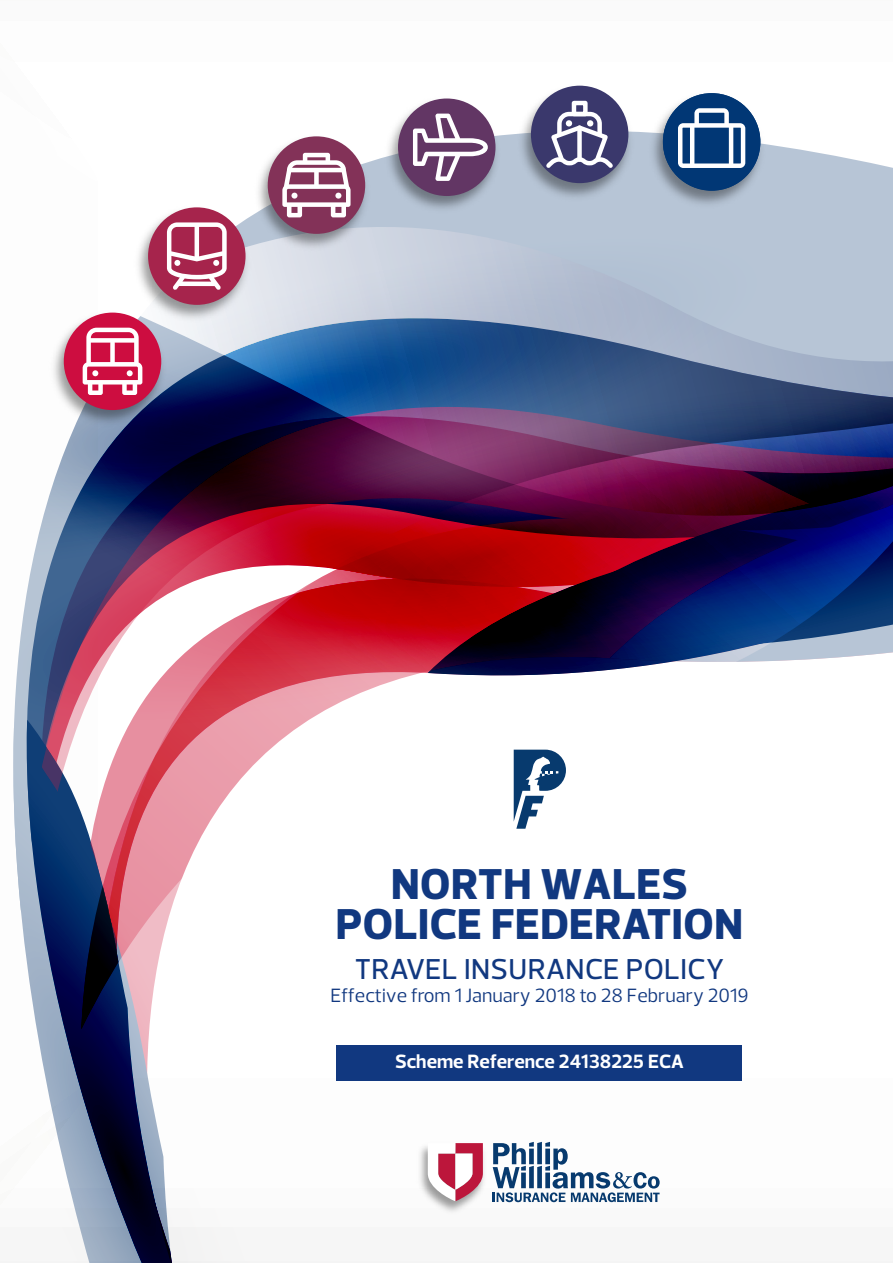
<style>
.page{position:relative;width:893px;height:1263px;background:#fff}
.page>*{position:absolute;margin:0;border:0;box-sizing:border-box;transform-origin:0 0}
.t1{font:800 43.95px/39.8px "Prelo";letter-spacing:.015em;color:#113880;text-align:center}
.t2{font:500 29.25px "Prelo";letter-spacing:.015em;color:#113880}
.t3{font:19.65px "Prelo";color:#113880}
.t4{font:700 19.65px "Prelo";color:#fff}
</style>
<div class="page">
<svg style="left:733px;top:145px;width:160px;height:82px;background:#c0ccdb"></svg>
<div style="left:797px;top:227px;width:96px;height:109px;background:#b7c5d6"></div>
<svg style="left:255px;top:224px;width:542px;height:91px;background:#bdc8d8"></svg>
<svg style="left:857px;top:336px;width:36px;height:320px;background:#384883"></svg>
<svg style="left:0;top:795px;width:363px;height:468px"></svg>
<img style="left:13px;top:315px;width:844px;height:480px">
<img style="left:138px;top:207px;width:117px;height:125px">
<div style="left:148px;top:207px;width:98px;height:98px;background:#a6244c;border-radius:50%"></div>
<svg style="left:167px;top:222px;width:60px;height:68px"></svg>
<img style="left:248px;top:136px;width:129px;height:128px">
<div style="left:268px;top:136px;width:97px;height:98px;background:#833258;border-radius:50%"></div>
<svg style="left:282px;top:153px;width:69px;height:64px"></svg>
<img style="left:380px;top:98px;width:126px;height:129px">
<div style="left:398px;top:99px;width:97px;height:97px;background:#623664;border-radius:50%"></div>
<svg style="left:413px;top:114px;width:75px;height:67px"></svg>
<img style="left:512px;top:85px;width:127px;height:127px">
<div style="left:531px;top:86px;width:97px;height:97px;background:#3a386c;border-radius:50%"></div>
<div style="left:572px;top:101px;width:16px;height:15px;border:4px solid #fff"></div>
<svg style="left:544px;top:110px;width:71px;height:60px"></svg>
<img style="left:642px;top:93px;width:131px;height:127px">
<div style="left:663px;top:93px;width:97px;height:98px;background:#013775;border-radius:50%"></div>
<svg style="left:678px;top:108px;width:67px;height:60px"></svg>
<img style="left:41px;top:300px;width:134px;height:141px">
<div style="left:64px;top:313px;width:97px;height:97px;background:#cd0d40;border-radius:50%"></div>
<svg style="left:83px;top:328px;width:59px;height:67px"></svg>
<div style="left:336px;top:1045px;width:405px;height:35px;background:#113880"></div>
<svg style="left:502px;top:1142px;width:158px;height:60px"></svg>
<img style="left:419px;top:1143px;width:83px;height:70px">
<svg style="left:428px;top:1143px;width:55px;height:58px"></svg>
<svg style="left:514px;top:750px;width:52px;height:79px"></svg>
<h1 class="t1" style="left:336px;top:868px;width:409px">NORTH WALES<br>POLICE FEDERATION</h1>
<h2 class="t2" style="left:355px;top:958px;width:371px">TRAVEL INSURANCE POLICY</h2>
<p class="t3" style="left:330px;top:989px;width:420px">Effective from 1 January 2018 to 28 February 2019</p>
<p class="t4" style="left:395px;top:1054px;width:290px">Scheme Reference 24138225 ECA</p>
</div>
